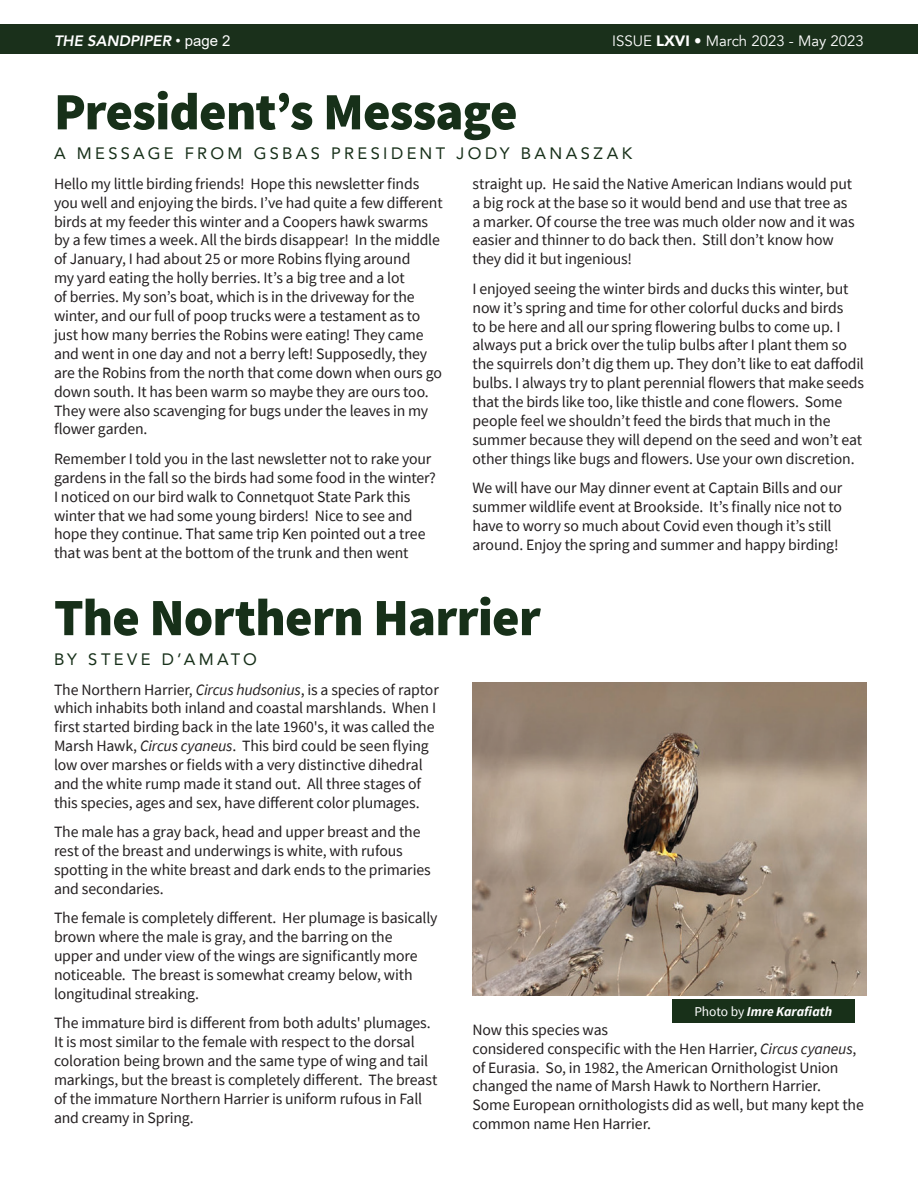
<style>
.page{position:relative;width:918px;height:1188px;background:#fff}
.page>*{position:absolute;margin:0;border:0;box-sizing:border-box;transform-origin:0 0}
.Body_Text{font:900 52.5px "Source Sans Pro";letter-spacing:-.015em;color:#173019}
.Body_Text-2{font:16.5px "Avenir";letter-spacing:.205em;color:#173019}
.Body_Text-3{font:15.75px/18.9px "Source Sans Pro";letter-spacing:-.01em;color:#231f20}
.t1{font:15px "Avenir";color:#fff}
.t2{font:italic 800 15px "Avenir";color:#fff}
.Nature_Walks_Text{font:italic 700 13.5px "Source Sans Pro";color:#fff}
.s1{font-family:"Arial";font-weight:400;font-style:normal}
.s2{font-weight:900}
.s3{font-style:italic}
.s4{font-weight:400;font-style:normal}
</style>
<div class="page">
<div style="left:0;top:25px;width:918px;height:29px;background:#1a301b"></div>
<img style="left:472px;top:682px;width:395px;height:313px">
<div style="left:672px;top:1000px;width:183px;height:23px;background:#183019"></div>
<p class="t2" style="left:54px;top:32px;width:178px">THE SANDPIPER <span class="s1">• page 2</span></p>
<p class="t1" style="left:612px;top:32px;width:253px">ISSUE <span class="s2">LXVI</span> • March 2023 - May 2023</p>
<p class="Body_Text" style="left:54px;top:76px;width:465px">President’s Message</p>
<p class="Body_Text-2" style="left:54px;top:140px;width:580px">A MESSAGE FROM GSBAS PRESIDENT JODY BANASZAK</p>
<p class="Body_Text-3" style="left:54px;top:174px;width:390px">Hello my little birding friends! Hope this newsletter finds you well and enjoying the birds. I’ve had quite a few different birds at my feeder this winter and a Coopers hawk swarms by a few times a week. All the birds disappear! In the middle of January, I had about 25 or more Robins flying around<br>my yard eating the holly berries. It’s a big tree and a lot<br>of berries. My son’s boat, which is in the driveway for the winter, and our full of poop trucks were a testament as to just how many berries the Robins were eating! They came and went in one day and not a berry left! Supposedly, they are the Robins from the north that come down when ours go down south. It has been warm so maybe they are ours too.<br>They were also scavenging for bugs under the leaves in my flower garden.</p>
<p class="Body_Text-3" style="left:54px;top:449px;width:383px">Remember I told you in the last newsletter not to rake your gardens in the fall so the birds had some food in the winter?<br>I noticed on our bird walk to Connetquot State Park this winter that we had some young birders! Nice to see and hope they continue. That same trip Ken pointed out a tree that was bent at the bottom of the trunk and then went</p>
<p class="Body_Text-3" style="left:472px;top:174px;width:384px">straight up. He said the Native American Indians would put a big rock at the base so it would bend and use that tree as a marker. Of course the tree was much older now and it was easier and thinner to do back then. Still don’t know how they did it but ingenious!</p>
<p class="Body_Text-3" style="left:472px;top:279px;width:393px">I enjoyed seeing the winter birds and ducks this winter, but now it’s spring and time for other colorful ducks and birds<br>to be here and all our spring flowering bulbs to come up. I always put a brick over the tulip bulbs after I plant them so the squirrels don’t dig them up. They don’t like to eat daffodil bulbs. I always try to plant perennial flowers that make seeds that the birds like too, like thistle and cone flowers. Some people feel we shouldn’t feed the birds that much in the summer because they will depend on the seed and won’t eat other things like bugs and flowers. Use your own discretion.</p>
<p class="Body_Text-3" style="left:472px;top:479px;width:371px">We will have our May dinner event at Captain Bills and our summer wildlife event at Brookside. It’s finally nice not to have to worry so much about Covid even though it’s still around. Enjoy the spring and summer and happy birding!</p>
<p class="Body_Text" style="left:54px;top:581px;width:488px">The Northern Harrier</p>
<p class="Body_Text-2" style="left:54px;top:646px;width:204px">BY STEVE D’AMATO</p>
<p class="Body_Text-3" style="left:54px;top:680px;width:386px">The Northern Harrier, <span class="s3">Circus hudsonius</span>, is a species of raptor which inhabits both inland and coastal marshlands. When I first started birding back in the late 1960's, it was called the Marsh Hawk, <span class="s3">Circus cyaneus</span>. This bird could be seen flying low over marshes or fields with a very distinctive dihedral and the white rump made it stand out. All three stages of this species, ages and sex, have different color plumages.</p>
<p class="Body_Text-3" style="left:54px;top:823px;width:378px">The male has a gray back, head and upper breast and the rest of the breast and underwings is white, with rufous spotting in the white breast and dark ends to the primaries and secondaries.</p>
<p class="Body_Text-3" style="left:54px;top:909px;width:385px">The female is completely different. Her plumage is basically brown where the male is gray, and the barring on the<br>upper and under view of the wings are significantly more noticeable. The breast is somewhat creamy below, with longitudinal streaking.</p>
<p class="Body_Text-3" style="left:54px;top:1014px;width:385px">The immature bird is different from both adults' plumages.<br>It is most similar to the female with respect to the dorsal coloration being brown and the same type of wing and tail markings, but the breast is completely different. The breast of the immature Northern Harrier is uniform rufous in Fall and creamy in Spring.</p>
<p class="Body_Text-3" style="left:472px;top:1020px;width:393px">Now this species was<br>considered conspecific with the Hen Harrier, <span class="s3">Circus cyaneus</span>, of Eurasia. So, in 1982, the American Ornithologist Union changed the name of Marsh Hawk to Northern Harrier.<br>Some European ornithologists did as well, but many kept the common name Hen Harrier.</p>
<p class="Nature_Walks_Text" style="left:694px;top:1002px;width:139px"><span class="s4">Photo by</span> Imre Karafiath</p>
</div>
